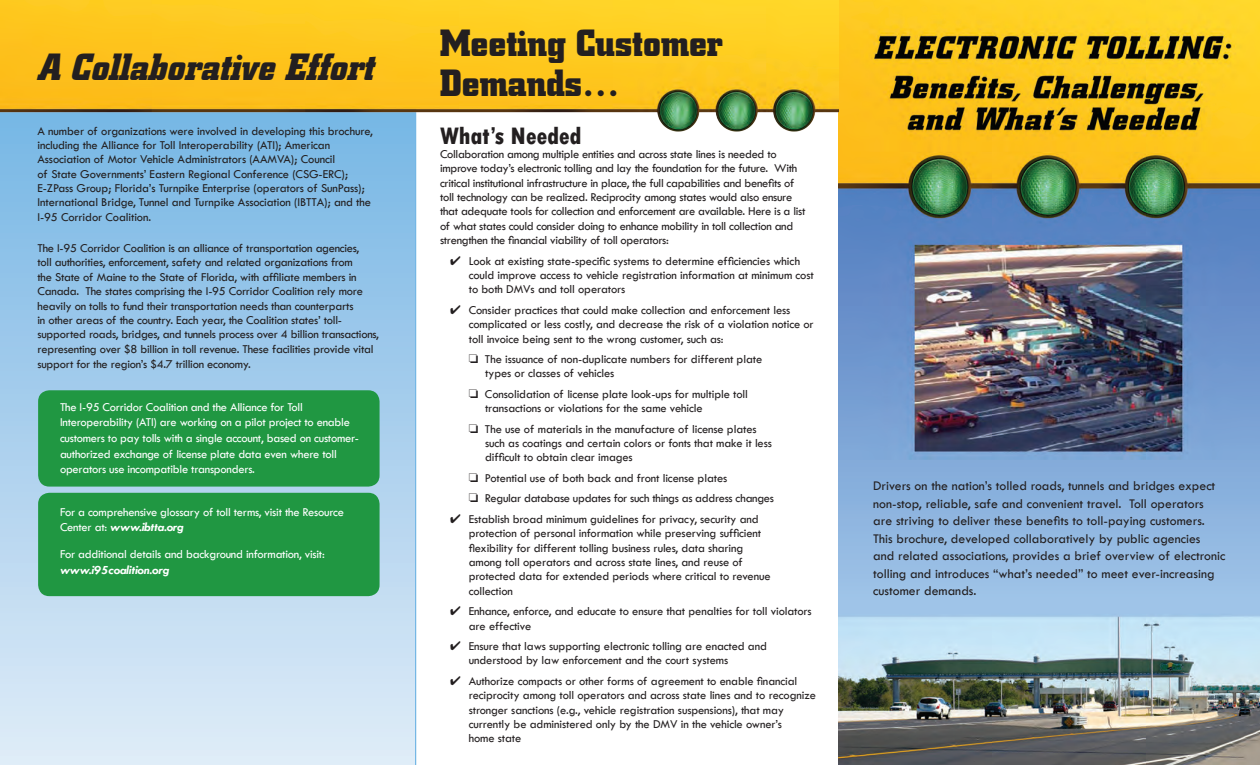
<style>
.page{position:relative;width:1260px;height:765px;background:#fff}
.page>*{position:absolute;margin:0;border:0;box-sizing:border-box;transform-origin:0 0}
.t1{font:700 37.5px/40px "City";color:#231f20}
.t2{font:italic 700 37.5px "City";color:#231f20}
.Subhead{font:800 condensed 25px "Tw Cen";color:#231f20}
.t3{font:13.75px/17.5px "Tw Cen";color:#231f20}
.Body{font:12.5px/14.4px "Tw Cen";letter-spacing:-.01em;color:#231f20}
.Body-2{font:12.5px/15.6px "Tw Cen";letter-spacing:-.02em;color:#fff}
.s1{font-weight:700;font-style:italic}
</style>
<div class="page">
<svg style="left:0;top:134px;width:416px;height:631px;background:#aad0ed"></svg>
<img style="left:838px;top:0;width:422px;height:765px">
<img style="left:0;top:0;width:839px;height:134px">
<div style="left:38px;top:390px;width:342px;height:97px;background:#209742;border-radius:11px"></div>
<div style="left:38px;top:493px;width:342px;height:103px;background:#209742;border-radius:11px"></div>
<p class="t2" style="left:38px;top:46px;width:338px">A Collaborative Effort</p>
<p class="Body" style="left:38px;top:123px;width:337px">A number of organizations were involved in developing this brochure, including the Alliance for Toll Interoperability (ATI); American Association of Motor Vehicle Administrators (AAMVA); Council<br>of State Governments’ Eastern Regional Conference (CSG-ERC); E-ZPass Group; Florida’s Turnpike Enterprise (operators of SunPass); International Bridge, Tunnel and Turnpike Association (IBTTA); and the I-95 Corridor Coalition.</p>
<p class="Body" style="left:38px;top:241px;width:343px">The I-95 Corridor Coalition is an alliance of transportation agencies,<br>toll authorities, enforcement, safety and related organizations from<br>the State of Maine to the State of Florida, with affiliate members in Canada. The states comprising the I-95 Corridor Coalition rely more heavily on tolls to fund their transportation needs than counterparts<br>in other areas of the country. Each year, the Coalition states’ toll&shy;supported roads, bridges, and tunnels process over 4 billion transactions, representing over $8 billion in toll revenue. These facilities provide vital</p>
<p class="Body" style="left:38px;top:357px;width:215px">support for the region’s $4.7 trillion economy.</p>
<p class="Body-2" style="left:60px;top:399px;width:300px">The I-95 Corridor Coalition and the Alliance for Toll Interoperability (ATI) are working on a pilot project to enable customers to pay tolls with a single account, based on customer&shy;authorized exchange of license plate data even where toll operators use incompatible transponders.</p>
<p class="Body-2" style="left:60px;top:504px;width:286px">For a comprehensive glossary of toll terms, visit the Resource<br>Center at: <span class="s1">www.ibtta.org</span></p>
<p class="Body-2" style="left:60px;top:546px;width:266px">For additional details and background information, visit: <span class="s1">www.i95coalition.org</span></p>
<p class="t1" style="left:440px;top:23px;width:284px">Meeting Customer<br>Demands…</p>
<p class="Subhead" style="left:440px;top:121px;width:143px">What’s Needed</p>
<p class="Body" style="left:440px;top:147px;width:367px">Collaboration among multiple entities and across state lines is needed to improve today’s electronic tolling and lay the foundation for the future. With critical institutional infrastructure in place, the full capabilities and benefits of toll technology can be realized. Reciprocity among states would also ensure that adequate tools for collection and enforcement are available. Here is a list of what states could consider doing to enhance mobility in toll collection and strengthen the financial viability of toll operators:</p>
<p class="Body" style="left:469px;top:254px;width:347px;text-indent:-19px">✔ Look at existing state-specific systems to determine efficiencies which could improve access to vehicle registration information at minimum cost to both DMVs and toll operators</p>
<p class="Body" style="left:469px;top:303px;width:347px;text-indent:-19px">✔ Consider practices that could make collection and enforcement less complicated or less costly, and decrease the risk of a violation notice or toll invoice being sent to the wrong customer, such as:</p>
<p class="Body" style="left:485px;top:352px;width:279px;text-indent:-16px">□ The issuance of non-duplicate numbers for different plate types or classes of vehicles</p>
<p class="Body" style="left:485px;top:387px;width:265px;text-indent:-16px">□ Consolidation of license plate look-ups for multiple toll transactions or violations for the same vehicle</p>
<p class="Body" style="left:485px;top:422px;width:288px;text-indent:-16px">□ The use of materials in the manufacture of license plates such as coatings and certain colors or fonts that make it less difficult to obtain clear images</p>
<p class="Body" style="left:469px;top:471px;width:260px">□ Potential use of both back and front license plates</p>
<p class="Body" style="left:469px;top:491px;width:307px">□ Regular database updates for such things as address changes</p>
<p class="Body" style="left:469px;top:512px;width:303px;text-indent:-19px">✔ Establish broad minimum guidelines for privacy, security and protection of personal information while preserving sufficient flexibility for different tolling business rules, data sharing among toll operators and across state lines, and reuse of protected data for extended periods where critical to revenue collection</p>
<p class="Body" style="left:469px;top:604px;width:345px;text-indent:-19px">✔ Enhance, enforce, and educate to ensure that penalties for toll violators are effective</p>
<p class="Body" style="left:469px;top:639px;width:300px;text-indent:-19px">✔ Ensure that laws supporting electronic tolling are enacted and understood by law enforcement and the court systems</p>
<p class="Body" style="left:469px;top:674px;width:349px;text-indent:-19px">✔ Authorize compacts or other forms of agreement to enable financial reciprocity among toll operators and across state lines and to recognize stronger sanctions (e.g., vehicle registration suspensions), that may currently be administered only by the DMV in the vehicle owner’s<br>home state</p>
<p class="t3" style="left:873px;top:477px;width:354px">Drivers on the nation’s tolled roads, tunnels and bridges expect non-stop, reliable, safe and convenient travel. Toll operators are striving to deliver these benefits to toll-paying customers.<br>This brochure, developed collaboratively by public agencies<br>and related associations, provides a brief overview of electronic tolling and introduces “what’s needed” to meet ever-increasing customer demands.</p>
</div>
